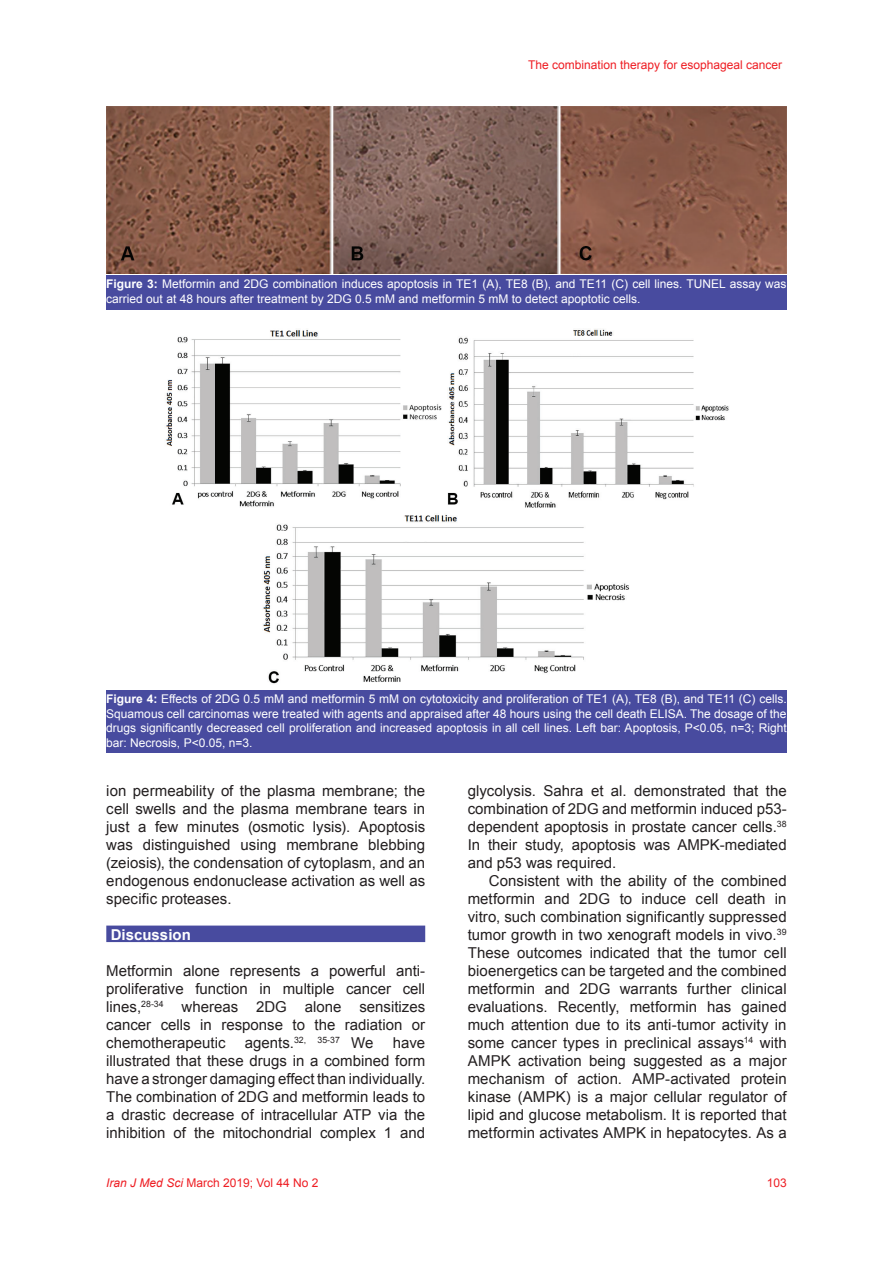
<style>
.page{position:relative;width:893px;height:1263px;background:#fff}
.page>*{position:absolute;margin:0;border:0;box-sizing:border-box;transform-origin:0 0}
.t1{font:15px/18px "Arial";color:#231f20;text-align:justify}
.t2{font:700 15px "Arial";color:#fff}
.t3{font:12px/14.4px "Arial";color:#fff}
.t4{font:12px "Arial";color:#ee1d23}
.t5{font:8.7px "Arial";color:#231f20}
.s1{font-weight:700}
.s2{font-size:15px}
.s3{font-style:italic}
</style>
<div class="page">
<div style="left:106px;top:925px;width:319px;height:17px;background:#484b9f"></div>
<img style="left:106px;top:106px;width:681px;height:167px">
<div style="left:106px;top:275px;width:681px;height:34px;background:#484b9f"></div>
<div style="left:106px;top:690px;width:681px;height:63px;background:#484b9f"></div>
<img style="left:166px;top:329px;width:563px;height:355px">
<p class="t4" style="left:528px;top:57px;width:256px">The combination therapy for esophageal cancer</p>
<p class="t3" style="left:106px;top:277px;width:682px"><span class="s1">Figure 3:</span> Metformin and 2DG combination induces apoptosis in TE1 (A), TE8 (B), and TE11 (C) cell lines. TUNEL assay was carried out at 48 hours after treatment by 2DG 0.5 mM and metformin 5 mM to detect apoptotic cells.</p>
<p class="t3" style="left:106px;top:692px;width:682px;text-align:justify"><span class="s1">Figure 4:</span> Effects of 2DG 0.5 mM and metformin 5 mM on cytotoxicity and proliferation of TE1 (A), TE8 (B), and TE11 (C) cells.<br>Squamous cell carcinomas were treated with agents and appraised after 48 hours using the cell death ELISA. The dosage of the drugs significantly decreased cell proliferation and increased apoptosis in all cell lines. Left bar: Apoptosis, P&lt;0.05, n=3; Right bar: Necrosis, P&lt;0.05, n=3.</p>
<p class="t1" style="left:106px;top:781px;width:320px">ion permeability of the plasma membrane; the cell swells and the plasma membrane tears in just a few minutes (osmotic lysis). Apoptosis was distinguished using membrane blebbing (zeiosis), the condensation of cytoplasm, and an endogenous endonuclease activation as well as specific proteases.</p>
<p class="t2" style="left:111px;top:924px;width:82px">Discussion</p>
<p class="t1" style="left:106px;top:961px;width:320px">Metformin alone represents a powerful anti&shy;proliferative function in multiple cancer cell lines,<sup>28-34</sup> whereas 2DG alone sensitizes cancer cells in response to the radiation or chemotherapeutic</p>
<p class="t1" style="left:245px;top:1033px;width:63px">agents.<sup>32,</sup></p>
<p class="t5" style="left:317px;top:1034px;width:57px">35-37 <span class="s2">We</span></p>
<p class="t1" style="left:106px;top:1033px;width:320px;text-indent:286px">have illustrated that these drugs in a combined form have a stronger damaging effect than individually.<br>The combination of 2DG and metformin leads to a drastic decrease of intracellular ATP via the inhibition of the mitochondrial complex 1 and</p>
<p class="t1" style="left:468px;top:781px;width:320px">glycolysis. Sahra et al. demonstrated that the combination of 2DG and metformin induced p53- dependent apoptosis in prostate cancer cells.<sup>38<br></sup>In their study, apoptosis was AMPK-mediated and p53 was required.</p>
<p class="t1" style="left:468px;top:871px;width:320px;text-indent:21px">Consistent with the ability of the combined metformin and 2DG to induce cell death in vitro, such combination significantly suppressed tumor growth in two xenograft models in vivo.<sup>39<br></sup>These outcomes indicated that the tumor cell bioenergetics can be targeted and the combined metformin and 2DG warrants further clinical evaluations. Recently, metformin has gained much attention due to its anti-tumor activity in some cancer types in preclinical assays<sup>14</sup> with AMPK activation being suggested as a major mechanism of action. AMP-activated protein kinase (AMPK) is a major cellular regulator of lipid and glucose metabolism. It is reported that metformin activates AMPK in hepatocytes. As a</p>
<p class="t4" style="left:106px;top:1175px;width:214px"><span class="s3">Iran J Med Sci</span> March 2019; Vol 44 No 2</p>
<p class="t4" style="left:767px;top:1175px;width:22px">103</p>
</div>
